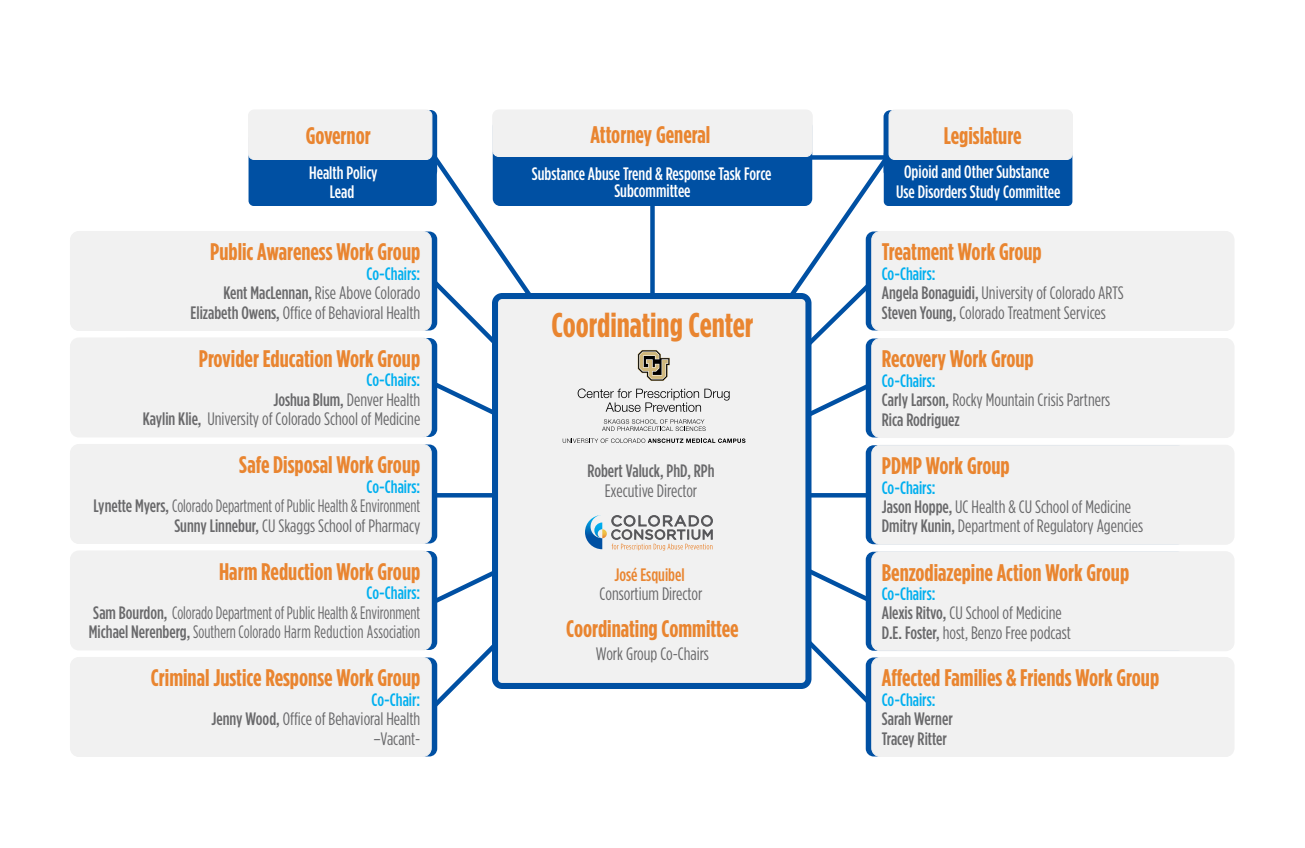
<style>
.page{position:relative;width:1305px;height:848px;background:#fff}
.page>*{position:absolute;margin:0;border:0;box-sizing:border-box;transform-origin:0 0}
.t1{font:700 34.5px "Gotham Condensed";color:#e98530}
.t2{font:700 24px "Gotham Condensed";color:#e98530}
.t3{font:18px/19.5px "Gotham Condensed";color:#69696b}
.t4{font:18px/19.5px "Gotham Condensed";color:#69696b;text-align:right;scale:.9 1}
.t5{font:500 18px/19.5px "Gotham Condensed";color:#fff;text-align:center}
.t6{font:500 18px/19.5px "Gotham Condensed";color:#69696b}
.t7{font:500 18px "Gotham Condensed";color:#e98530}
.t8{font:500 18px "Gotham Condensed";color:#00afef}
.s1{font-weight:500;color:#00afef}
.s2{font-weight:500}
</style>
<div class="page">
<svg style="left:807px;top:129px;width:82px;height:137px"></svg>
<div style="left:650px;top:192px;width:5px;height:206px;background:#0050a3"></div>
<svg style="left:426px;top:133px;width:105px;height:217px"></svg>
<svg style="left:650px;top:266px;width:227px;height:84px"></svg>
<div style="left:738px;top:155px;width:225px;height:5px;background:#0050a3"></div>
<svg style="left:432px;top:612px;width:60px;height:110px"></svg>
<svg style="left:812px;top:612px;width:59px;height:110px"></svg>
<div style="left:493px;top:119px;width:319px;height:87px;background:#0050a3;border-radius:7px"></div>
<div style="left:493px;top:110px;width:319px;height:46px;background:#f1f1f1;border-radius:6px"></div>
<div style="left:492px;top:110px;width:321px;height:47px;border:1px solid #f1f1f1;border-radius:6px"></div>
<div style="left:884px;top:149px;width:188px;height:57px;background:#0050a3;border-radius:5px"></div>
<div style="left:889px;top:110px;width:183px;height:49px;background:#f1f1f1;border-radius:6px"></div>
<div style="left:889px;top:110px;width:184px;height:50px;border:1px solid #f1f1f1;border-radius:6px"></div>
<div style="left:249px;top:133px;width:188px;height:73px;background:#0050a3;border-radius:5px"></div>
<div style="left:249px;top:110px;width:183px;height:49px;background:#f1f1f1;border-radius:6px"></div>
<div style="left:248px;top:110px;width:184px;height:50px;border:1px solid #f1f1f1;border-radius:6px"></div>
<div style="left:872px;top:231px;width:362px;height:99px;background:#f1f1f1;border-radius:8px"></div>
<div style="left:871px;top:231px;width:363px;height:100px;border:1px solid #f1f1f1;border-radius:8px"></div>
<div style="left:872px;top:445px;width:362px;height:99px;background:#f1f1f1;border-radius:8px"></div>
<div style="left:871px;top:445px;width:363px;height:100px;border:1px solid #f1f1f1;border-radius:8px"></div>
<div style="left:872px;top:552px;width:362px;height:99px;background:#f1f1f1;border-radius:8px"></div>
<div style="left:871px;top:551px;width:363px;height:100px;border:1px solid #f1f1f1;border-radius:8px"></div>
<div style="left:872px;top:339px;width:362px;height:99px;background:#f1f1f1;border-radius:8px"></div>
<div style="left:871px;top:338px;width:363px;height:100px;border:1px solid #f1f1f1;border-radius:8px"></div>
<div style="left:872px;top:657px;width:362px;height:99px;background:#f1f1f1;border-radius:8px"></div>
<div style="left:871px;top:657px;width:363px;height:100px;border:1px solid #f1f1f1;border-radius:8px"></div>
<div style="left:70px;top:231px;width:361px;height:99px;background:#f1f1f1;border-radius:8px"></div>
<div style="left:70px;top:231px;width:362px;height:100px;border:1px solid #f1f1f1;border-radius:8px"></div>
<div style="left:70px;top:338px;width:361px;height:99px;background:#f1f1f1;border-radius:8px"></div>
<div style="left:70px;top:338px;width:362px;height:99px;border:1px solid #f1f1f1;border-radius:8px"></div>
<div style="left:70px;top:444px;width:361px;height:99px;background:#f1f1f1;border-radius:8px"></div>
<div style="left:70px;top:444px;width:362px;height:100px;border:1px solid #f1f1f1;border-radius:8px"></div>
<div style="left:70px;top:551px;width:361px;height:99px;background:#f1f1f1;border-radius:8px"></div>
<div style="left:70px;top:551px;width:362px;height:99px;border:1px solid #f1f1f1;border-radius:8px"></div>
<div style="left:70px;top:657px;width:361px;height:99px;background:#f1f1f1;border-radius:8px"></div>
<div style="left:70px;top:657px;width:362px;height:100px;border:1px solid #f1f1f1;border-radius:8px"></div>
<svg style="left:492px;top:293px;width:320px;height:396px;fill:#f1f1f1"></svg>
<svg style="left:418px;top:350px;width:470px;height:262px"></svg>
<h2 class="t2" style="left:306px;top:122px;width:67px">Governor</h2>
<h2 class="t2" style="left:591px;top:121px;width:121px">Attorney General</h2>
<h2 class="t2" style="left:944px;top:122px;width:79px">Legislature</h2>
<p class="t5" style="left:614px;top:180px;width:78px">Subcommittee</p>
<p class="t5" style="left:532px;top:163px;width:241px">Substance Abuse Trend &amp; Response Task Force</p>
<p class="t5" style="left:896px;top:162px;width:166px">Opioid and Other Substance<br>Use Disorders Study Committee</p>
<p class="t5" style="left:309px;top:162px;width:70px">Health Policy<br>Lead</p>
<h2 class="t2" style="left:210px;top:238px;width:212px">Public Awareness Work Group</h2>
<p class="t3" style="left:191px;top:263px;width:231px;text-align:right"><span class="s1">Co-Chairs:<br></span><span class="s2">Kent MacLennan,</span> Rise Above Colorado<br><span class="s2">Elizabeth Owens,</span> Office of Behavioral Health</p>
<h2 class="t2" style="left:199px;top:345px;width:223px">Provider Education Work Group</h2>
<p class="t3" style="left:143px;top:370px;width:279px;text-align:right"><span class="s1">Co-Chairs:<br></span><span class="s2">Joshua Blum,</span> Denver Health<br><span class="s2">Kaylin Klie,</span> University of Colorado School of Medicine</p>
<h2 class="t2" style="left:239px;top:451px;width:182px">Safe Disposal Work Group</h2>
<p class="t4" style="left:93px;top:476px;width:365px"><span class="s1">Co-Chairs:<br></span><span class="s2">Lynette Myers,</span> Colorado Department of Public Health &amp; Environment<br><span class="s2">Sunny Linnebur,</span> CU Skaggs School of Pharmacy</p>
<h2 class="t2" style="left:219px;top:558px;width:203px">Harm Reduction Work Group</h2>
<p class="t4" style="left:89px;top:583px;width:370px;text-align:justify;text-indent:278px"><span class="s1">Co-Chairs:<br></span><span class="s2">Sam Bourdon,</span> Colorado Department of Public Health &amp; Environment <span class="s2">Michael Nerenberg,</span> Southern Colorado Harm Reduction Association</p>
<h2 class="t2" style="left:151px;top:664px;width:271px">Criminal Justice Response Work Group</h2>
<p class="t3" style="left:212px;top:689px;width:210px;text-align:right"><span class="s1">Co-Chair:<br></span><span class="s2">Jenny Wood,</span> Office of Behavioral Health –Vacant-</p>
<h1 class="t1" style="left:552px;top:306px;width:203px">Coordinating Center</h1>
<p class="t6" style="left:587px;top:461px;width:129px">Robert Valuck, PhD, RPh</p>
<p class="t3" style="left:605px;top:480px;width:94px">Executive Director</p>
<p class="t7" style="left:614px;top:565px;width:72px">José Esquibel</p>
<p class="t3" style="left:600px;top:584px;width:104px">Consortium Director</p>
<h2 class="t2" style="left:566px;top:615px;width:174px">Coordinating Committee</h2>
<p class="t3" style="left:596px;top:644px;width:115px">Work Group Co-Chairs</p>
<h2 class="t2" style="left:882px;top:238px;width:162px">Treatment Work Group</h2>
<p class="t3" style="left:882px;top:263px;width:243px"><span class="s1">Co-Chairs:<br></span><span class="s2">Angela Bonaguidi,</span> University of Colorado ARTS<br><span class="s2">Steven Young,</span> Colorado Treatment Services</p>
<h2 class="t2" style="left:882px;top:345px;width:153px">Recovery Work Group</h2>
<p class="t3" style="left:882px;top:370px;width:230px"><span class="s1">Co-Chairs:<br></span><span class="s2">Carly Larson,</span> Rocky Mountain Crisis Partners<br><span class="s2">Rica Rodriguez</span></p>
<h2 class="t2" style="left:882px;top:452px;width:129px">PDMP Work Group</h2>
<p class="t3" style="left:882px;top:477px;width:263px"><span class="s1">Co-Chairs:<br></span><span class="s2">Jason Hoppe,</span> UC Health &amp; CU School of Medicine<br><span class="s2">Dmitry Kunin,</span> Department of Regulatory Agencies</p>
<h2 class="t2" style="left:882px;top:559px;width:249px">Benzodiazepine Action Work Group</h2>
<p class="t3" style="left:882px;top:584px;width:191px"><span class="s1">Co-Chairs:<br></span><span class="s2">Alexis Ritvo,</span> CU School of Medicine<br><span class="s2">D.E. Foster,</span> host, Benzo Free podcast</p>
<h2 class="t2" style="left:882px;top:664px;width:279px">Affected Families &amp; Friends Work Group</h2>
<p class="t8" style="left:882px;top:690px;width:55px">Co-Chairs:</p>
<p class="t6" style="left:882px;top:709px;width:72px">Sarah Werner<br>Tracey Ritter</p>
</div>
